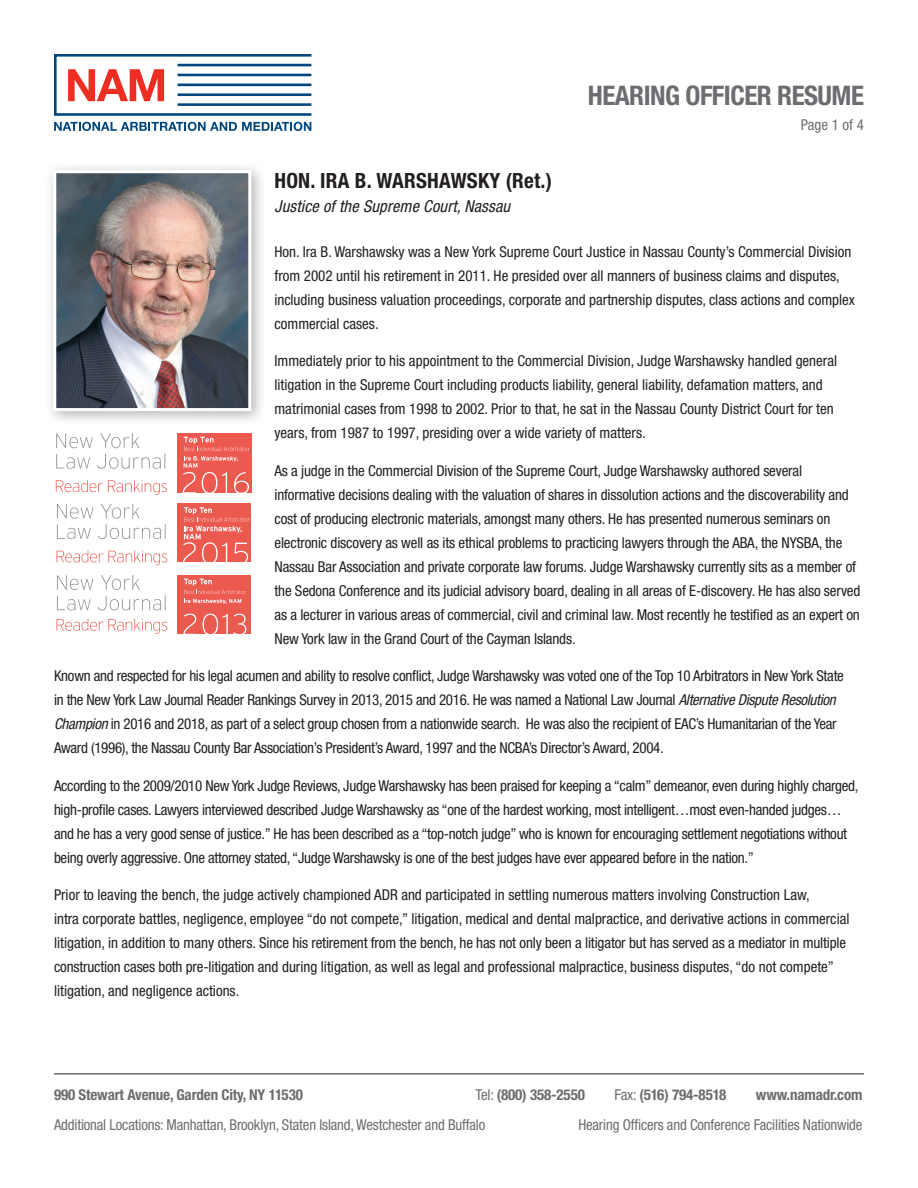
<style>
.page{position:relative;width:918px;height:1188px;background:#fff}
.page>*{position:absolute;margin:0;border:0;box-sizing:border-box;transform-origin:0 0}
.t1{font:700 condensed 27px "Helvetica Neue LT Std";letter-spacing:-.02em;color:#6c6d70}
.t2{font:700 condensed 21px "Helvetica Neue LT Std";letter-spacing:.01em;color:#231f20}
.t3{font:italic condensed 16.5px "Helvetica Neue LT Std";letter-spacing:.01em;color:#231f20}
.t4{font:condensed 15px/24px "Helvetica Neue LT Std";letter-spacing:-.01em;color:#231f20}
.t5{font:condensed 15px "Helvetica Neue LT Std";letter-spacing:-.01em;color:#6c6d70}
.t6{font:700 condensed 15px "Helvetica Neue LT Std";letter-spacing:-.01em;color:#6c6d70}
.s1{font-style:italic}
.s2{font-weight:400}
</style>
<div class="page">
<svg style="left:54px;top:54px;width:257px;height:77px"></svg>
<hr style="left:54px;top:1073px;width:810px;height:2px;background:#6c6d70">
<div style="left:45px;top:162px;width:222px;height:264px;background:#231f20;opacity:.34"></div>
<img style="left:57px;top:174px;width:190px;height:233px">
<div style="left:53px;top:170px;width:198px;height:241px;border:3px solid #fff"></div>
<svg style="left:57px;top:575px;width:109px;height:35px"></svg>
<svg style="left:57px;top:618px;width:110px;height:16px"></svg>
<div style="left:178px;top:575px;width:73px;height:59px;background:#eb594f"></div>
<svg style="left:183px;top:614px;width:14px;height:20px"></svg>
<svg style="left:203px;top:614px;width:43px;height:20px"></svg>
<svg style="left:184px;top:579px;width:62px;height:25px"></svg>
<svg style="left:57px;top:503px;width:109px;height:36px"></svg>
<svg style="left:57px;top:550px;width:110px;height:16px"></svg>
<div style="left:178px;top:503px;width:73px;height:59px;background:#eb594f"></div>
<svg style="left:183px;top:507px;width:67px;height:55px"></svg>
<svg style="left:56px;top:433px;width:109px;height:36px"></svg>
<svg style="left:56px;top:480px;width:111px;height:15px"></svg>
<div style="left:177px;top:433px;width:74px;height:59px;background:#eb594f"></div>
<svg style="left:182px;top:437px;width:68px;height:56px"></svg>
<h1 class="t1" style="left:588px;top:79px;width:278px">HEARING OFFICER RESUME</h1>
<p class="t5" style="left:801px;top:116px;width:65px">Page 1 of 4</p>
<h2 class="t2" style="left:274px;top:168px;width:279px">HON. IRA B. WARSHAWSKY (Ret.)</h2>
<p class="t3" style="left:274px;top:197px;width:237px">Justice of the Supreme Court, Nassau</p>
<p class="t4" style="left:274px;top:239px;width:582px">Hon. Ira B. Warshawsky was a New York Supreme Court Justice in Nassau County’s Commercial Division from 2002 until his retirement in 2011. He presided over all manners of business claims and disputes, including business valuation proceedings, corporate and partnership disputes, class actions and complex commercial cases.</p>
<p class="t4" style="left:274px;top:349px;width:564px">Immediately prior to his appointment to the Commercial Division, Judge Warshawsky handled general litigation in the Supreme Court including products liability, general liability, defamation matters, and matrimonial cases from 1998 to 2002. Prior to that, he sat in the Nassau County District Court for ten years, from 1987 to 1997, presiding over a wide variety of matters.</p>
<p class="t4" style="left:274px;top:458px;width:587px">As a judge in the Commercial Division of the Supreme Court, Judge Warshawsky authored several informative decisions dealing with the valuation of shares in dissolution actions and the discoverability and cost of producing electronic materials, amongst many others. He has presented numerous seminars on electronic discovery as well as its ethical problems to practicing lawyers through the ABA, the NYSBA, the Nassau Bar Association and private corporate law forums. Judge Warshawsky currently sits as a member of the Sedona Conference and its judicial advisory board, dealing in all areas of E-discovery. He has also served as a lecturer in various areas of commercial, civil and criminal law. Most recently he testified as an expert on New York law in the Grand Court of the Cayman Islands.</p>
<p class="t4" style="left:54px;top:664px;width:791px">Known and respected for his legal acumen and ability to resolve conflict, Judge Warshawsky was voted one of the Top 10 Arbitrators in New York State in the New York Law Journal Reader Rankings Survey in 2013, 2015 and 2016. He was named a National Law Journal <span class="s1">Alternative Dispute Resolution Champion</span> in 2016 and 2018, as part of a select group chosen from a nationwide search. He was also the recipient of EAC’s Humanitarian of the Year Award (1996), the Nassau County Bar Association’s President’s Award, 1997 and the NCBA’s Director’s Award, 2004.</p>
<p class="t4" style="left:54px;top:773px;width:806px">According to the 2009/2010 New York Judge Reviews, Judge Warshawsky has been praised for keeping a “calm” demeanor, even during highly charged, high-profile cases. Lawyers interviewed described Judge Warshawsky as “one of the hardest working, most intelligent…most even-handed judges… and he has a very good sense of justice.” He has been described as a “top-notch judge” who is known for encouraging settlement negotiations without being overly aggressive. One attorney stated, “Judge Warshawsky is one of the best judges have ever appeared before in the nation.”</p>
<p class="t4" style="left:54px;top:883px;width:797px">Prior to leaving the bench, the judge actively championed ADR and participated in settling numerous matters involving Construction Law,<br>intra corporate battles, negligence, employee “do not compete,” litigation, medical and dental malpractice, and derivative actions in commercial litigation, in addition to many others. Since his retirement from the bench, he has not only been a litigator but has served as a mediator in multiple construction cases both pre-litigation and during litigation, as well as legal and professional malpractice, business disputes, “do not compete” litigation, and negligence actions.</p>
<p class="t6" style="left:54px;top:1086px;width:250px">990 Stewart Avenue, Garden City, NY 11530</p>
<p class="t6" style="left:475px;top:1086px;width:111px"><span class="s2">Tel:</span> (800) 358-2550</p>
<p class="t6" style="left:614px;top:1086px;width:113px"><span class="s2">Fax:</span> (516) 794-8518</p>
<p class="t6" style="left:756px;top:1086px;width:108px">www.namadr.com</p>
<p class="t5" style="left:54px;top:1116px;width:433px">Additional Locations: Manhattan, Brooklyn, Staten Island, Westchester and Buffalo</p>
<p class="t5" style="left:578px;top:1116px;width:286px">Hearing Officers and Conference Facilities Nationwide</p>
</div>
